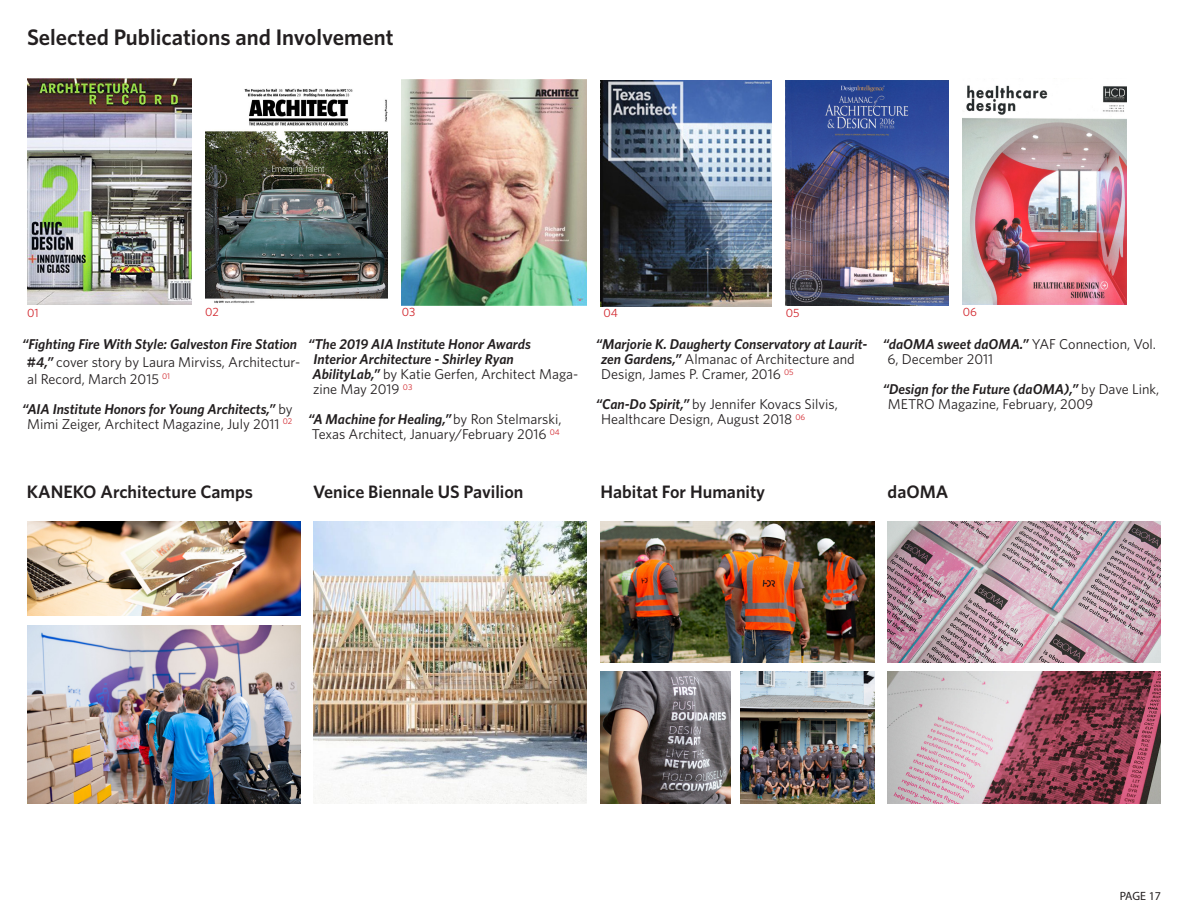
<style>
.page{position:relative;width:1188px;height:918px;background:#fff}
.page>*{position:absolute;margin:0;border:0;box-sizing:border-box;transform-origin:0 0}
.t1{font:600 22.5px "Whitney";color:#231f20}
.t2{font:600 18px "Whitney";color:#231f20}
.t3{font:14.25px/15px "Whitney";color:#231f20}
.t4{font:italic 600 14.25px/15px "Whitney";color:#231f20}
.t5{font:12px "Whitney";color:#d1232a}
.t6{font:12px "Myriad Pro";letter-spacing:-.005em;color:#231f20}
.s1{font-weight:600;font-style:italic}
.s2{font-weight:400;font-style:normal}
</style>
<div class="page">
<img style="left:402px;top:80px;width:184px;height:226px">
<img style="left:600px;top:80px;width:172px;height:226px">
<img style="left:205px;top:88px;width:183px;height:216px">
<img style="left:27px;top:79px;width:164px;height:226px">
<img style="left:786px;top:80px;width:163px;height:226px">
<img style="left:963px;top:85px;width:163px;height:220px">
<img style="left:27px;top:625px;width:273px;height:179px">
<img style="left:314px;top:522px;width:272px;height:282px">
<img style="left:27px;top:522px;width:273px;height:94px">
<img style="left:601px;top:522px;width:273px;height:141px">
<img style="left:600px;top:672px;width:131px;height:132px">
<img style="left:740px;top:672px;width:134px;height:132px">
<img style="left:888px;top:522px;width:273px;height:141px">
<img style="left:888px;top:672px;width:273px;height:132px">
<p class="t1" style="left:27px;top:22px;width:368px">Selected Publications and Involvement</p>
<p class="t5" style="left:27px;top:305px;width:13px">01</p>
<p class="t5" style="left:205px;top:304px;width:15px">02</p>
<p class="t5" style="left:402px;top:304px;width:15px">03</p>
<p class="t5" style="left:604px;top:305px;width:16px">04</p>
<p class="t5" style="left:786px;top:305px;width:15px">05</p>
<p class="t5" style="left:963px;top:304px;width:16px">06</p>
<p class="t3" style="left:27px;top:336px;width:275px;line-height:17.1px;text-indent:-5px"><span class="s1">“Fighting Fire With Style: Galveston Fire Station #4,”</span> cover story by Laura Mirviss, Architectur&shy;al Record, March 2015 <sup>01</sup></p>
<p class="t4" style="left:22px;top:401px;width:272px;text-align:center">“AIA Institute Honors for Young Architects,” <span class="s2">by<br>Mimi Zeiger, Architect Magazine, July 2011</span> <sup>02</sup></p>
<p class="t4" style="left:308px;top:337px;width:224px">“The 2019 AIA Institute Honor Awards</p>
<p class="t4" style="left:312px;top:352px;width:267px">Interior Architecture - Shirley Ryan<br>AbilityLab,” <span class="s2">by Katie Gerfen, Architect Maga&shy;zine May 2019</span> <sup>03</sup></p>
<p class="t3" style="left:308px;top:412px;width:255px"><span class="s1">“A Machine for Healing,”</span>by Ron Stelmarski,<br>Texas Architect, January/February 2016 <sup>04</sup></p>
<p class="t4" style="left:601px;top:337px;width:268px;text-indent:-5px">“Marjorie K. Daugherty Conservatory at Laurit&shy;zen Gardens,” <span class="s2">Almanac of Architecture and<br>Design, James P. Cramer, 2016</span> <sup>05</sup></p>
<p class="t3" style="left:601px;top:397px;width:238px;text-indent:-5px"><span class="s1">“Can-Do Spirit,”</span> by Jennifer Kovacs Silvis,<br>Healthcare Design, August 2018 <sup>06</sup></p>
<p class="t3" style="left:888px;top:337px;width:270px;text-indent:-5px"><span class="s1">“daOMA sweet daOMA.”</span> YAF Connection, Vol.<br>6, December 2011</p>
<p class="t3" style="left:888px;top:382px;width:273px;text-indent:-5px"><span class="s1">“Design for the Future (daOMA),”</span> by Dave Link,<br>METRO Magazine, February, 2009</p>
<p class="t2" style="left:27px;top:480px;width:228px">KANEKO Architecture Camps</p>
<p class="t2" style="left:313px;top:480px;width:212px">Venice Biennale US Pavilion</p>
<p class="t2" style="left:600px;top:480px;width:166px">Habitat For Humanity</p>
<p class="t2" style="left:888px;top:480px;width:62px">daOMA</p>
<p class="t6" style="left:1120px;top:889px;width:43px">PAGE 17</p>
</div>
